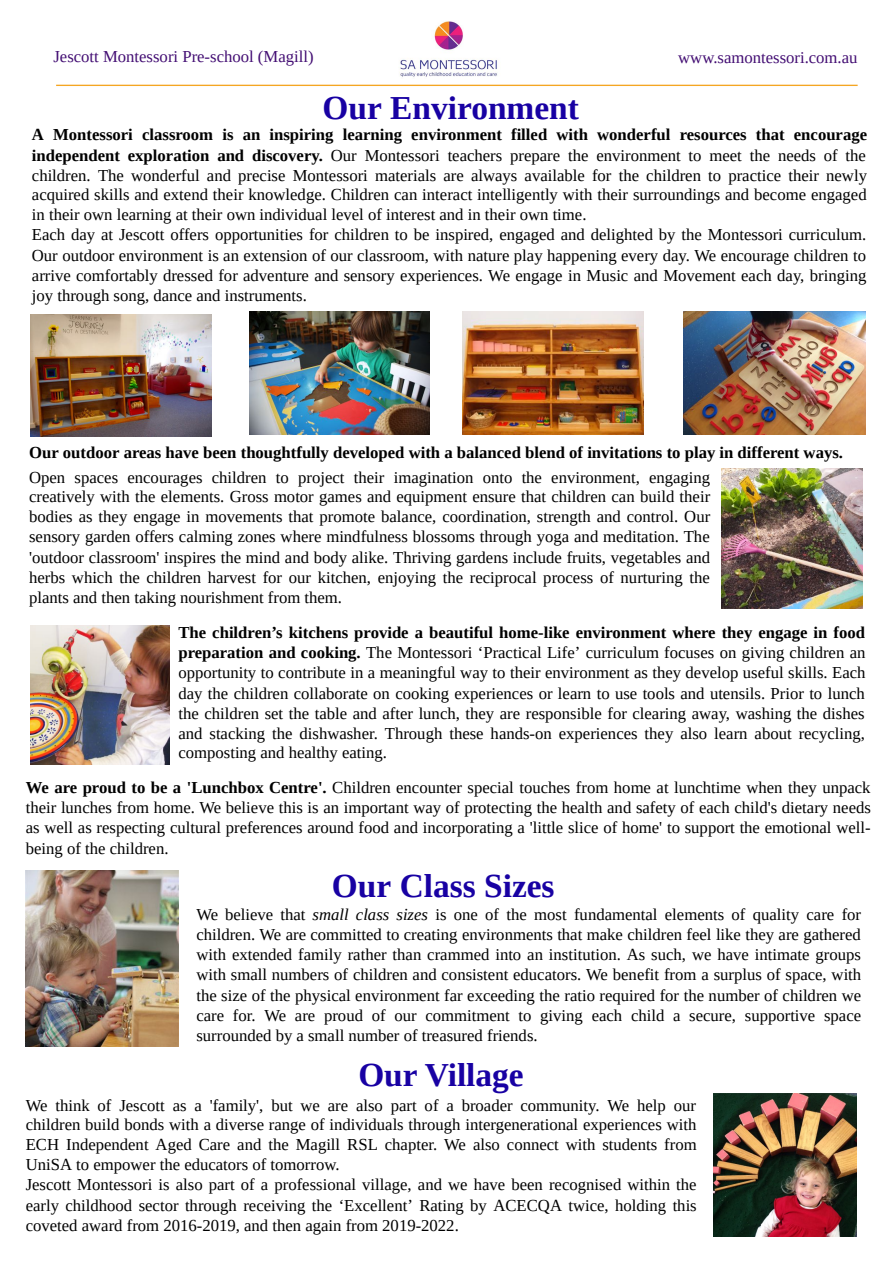
<style>
.page{position:relative;width:891px;height:1262px;background:#fff}
.page>*{position:absolute;margin:0;border:0;box-sizing:border-box;transform-origin:0 0}
.t1{font:700 33.45px "Tinos";color:#1801a3}
.t2{font:16.65px/20px "Tinos";color:#000;text-align:justify}
.t3{font:700 16.65px "Tinos";color:#000}
.t4{font:16.65px "Tinos";color:#430e73}
.s1{font-weight:700}
.s2{font-style:italic}
</style>
<div class="page">
<hr style="left:56px;top:85px;width:802px;height:1px;background:#f5a623">
<img style="left:26px;top:870px;width:152px;height:176px">
<img style="left:30px;top:314px;width:181px;height:123px">
<img style="left:249px;top:311px;width:181px;height:123px">
<img style="left:463px;top:311px;width:180px;height:123px">
<img style="left:684px;top:311px;width:182px;height:123px">
<img style="left:400px;top:21px;width:97px;height:56px">
<img style="left:714px;top:1093px;width:143px;height:143px">
<img style="left:722px;top:468px;width:140px;height:140px">
<img style="left:30px;top:625px;width:140px;height:139px">
<p class="t4" style="left:53px;top:47px;width:262px">Jescott Montessori Pre-school (Magill)</p>
<p class="t4" style="left:678px;top:48px;width:181px">www.samontessori.com.au</p>
<h1 class="t1" style="left:323px;top:89px;width:258px">Our Environment</h1>
<p class="t2" style="left:32px;top:125px;width:837px;text-align:left"><span class="s1">A Montessori classroom is an inspiring learning environment filled with wonderful resources that encourage independent exploration and discovery.</span> Our Montessori teachers prepare the environment to meet the needs of the children. The wonderful and precise Montessori materials are always available for the children to practice their newly acquired skills and extend their knowledge. Children can interact intelligently with their surroundings and become engaged in their own learning at their own individual level of interest and in their own time.<br>Each day at Jescott offers opportunities for children to be inspired, engaged and delighted by the Montessori curriculum.<br>Our outdoor environment is an extension of our classroom, with nature play happening every day. We encourage children to arrive comfortably dressed for adventure and sensory experiences. We engage in Music and Movement each day, bringing joy through song, dance and instruments.</p>
<p class="t3" style="left:29px;top:443px;width:815px">Our outdoor areas have been thoughtfully developed with a balanced blend of invitations to play in different ways.</p>
<p class="t2" style="left:29px;top:467px;width:683px">Open spaces encourages children to project their imagination onto the environment, engaging creatively with the elements. Gross motor games and equipment ensure that children can build their bodies as they engage in movements that promote balance, coordination, strength and control. Our sensory garden offers calming zones where mindfulness blossoms through yoga and meditation. The 'outdoor classroom' inspires the mind and body alike. Thriving gardens include fruits, vegetables and herbs which the children harvest for our kitchen, enjoying the reciprocal process of nurturing the plants and then taking nourishment from them.</p>
<p class="t2" style="left:178px;top:622px;width:689px"><span class="s1">The children’s kitchens provide a beautiful home-like environment where they engage in food preparation and cooking.</span> The Montessori ‘Practical Life’ curriculum focuses on giving children an opportunity to contribute in a meaningful way to their environment as they develop useful skills. Each day the children collaborate on cooking experiences or learn to use tools and utensils. Prior to lunch the children set the table and after lunch, they are responsible for clearing away, washing the dishes and stacking the dishwasher. Through these hands-on experiences they also learn about recycling, composting and healthy eating.</p>
<p class="t2" style="left:26px;top:777px;width:847px"><span class="s1">We are proud to be a 'Lunchbox Centre'.</span> Children encounter special touches from home at lunchtime when they unpack their lunches from home. We believe this is an important way of protecting the health and safety of each child's dietary needs as well as respecting cultural preferences around food and incorporating a 'little slice of home' to support the emotional well&shy;being of the children.</p>
<h1 class="t1" style="left:332px;top:867px;width:224px">Our Class Sizes</h1>
<p class="t2" style="left:196px;top:904px;width:666px">We believe that <span class="s2">small class sizes</span> is one of the most fundamental elements of quality care for children. We are committed to creating environments that make children feel like they are gathered with extended family rather than crammed into an institution. As such, we have intimate groups with small numbers of children and consistent educators. We benefit from a surplus of space, with the size of the physical environment far exceeding the ratio required for the number of children we care for. We are proud of our commitment to giving each child a secure, supportive space surrounded by a small number of treasured friends.</p>
<h1 class="t1" style="left:358px;top:1056px;width:167px">Our Village</h1>
<p class="t2" style="left:26px;top:1095px;width:673px;text-align:left">We think of Jescott as a 'family', but we are also part of a broader community. We help our children build bonds with a diverse range of individuals through intergenerational experiences with ECH Independent Aged Care and the Magill RSL chapter. We also connect with students from UniSA to empower the educators of tomorrow.<br>Jescott Montessori is also part of a professional village, and we have been recognised within the early childhood sector through receiving the ‘Excellent’ Rating by ACECQA twice, holding this coveted award from 2016-2019, and then again from 2019-2022.</p>
</div>
